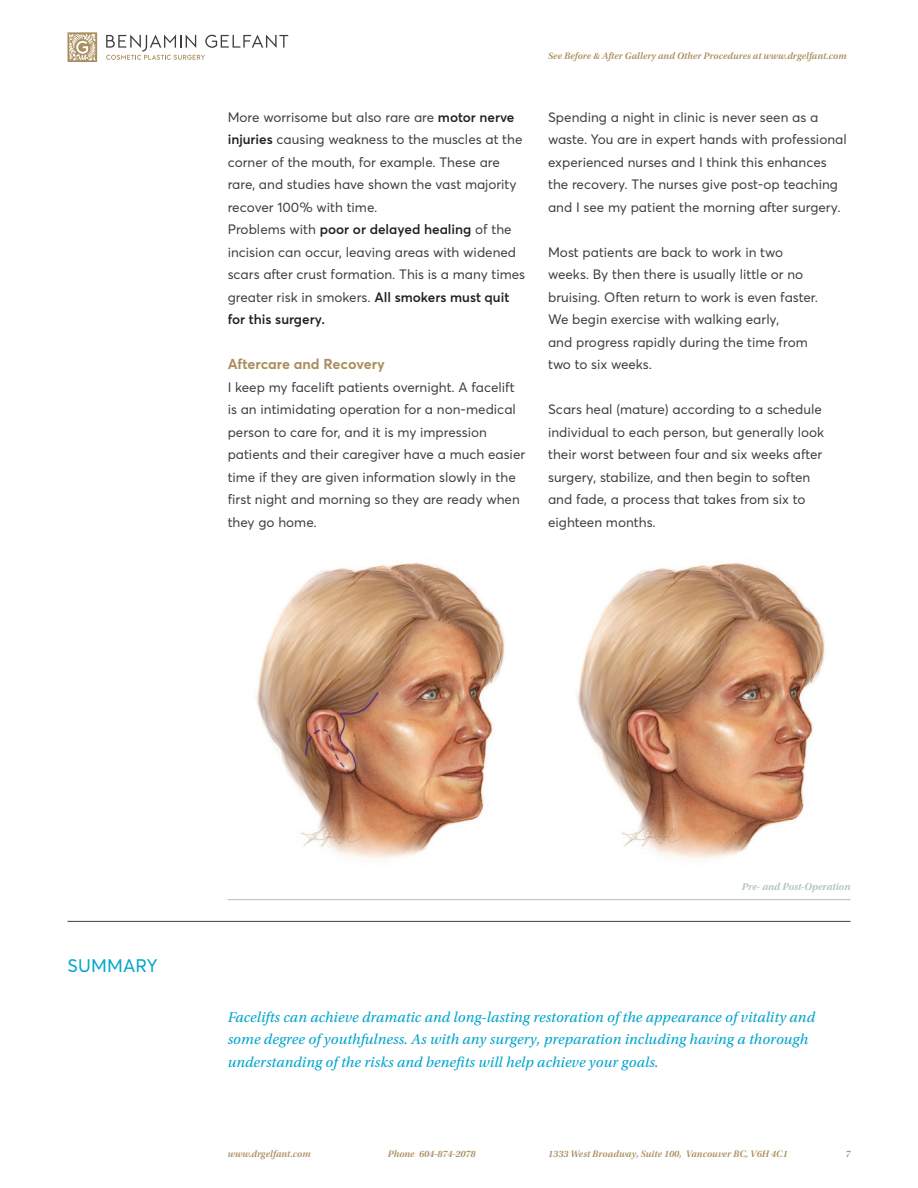
<style>
.page{position:relative;width:918px;height:1188px;background:#fff}
.page>*{position:absolute;margin:0;border:0;box-sizing:border-box;transform-origin:0 0}
.t1{font:18px "Averta Std";letter-spacing:.01em;color:#00a5cc}
.t2{font:italic 15px/22.5px "Utopia Std";letter-spacing:.01em;color:#00a5cc}
.t3{font:700 14.25px "Averta Std";color:#ab8e5f}
.t4{font:13.5px/22.5px "Averta Std";color:#3e3e3f}
.t5{font:10.5px "Utopia Std Semibold Subh It";color:#b2c1c4}
.t6{font:9.75px "Utopia Std Semibold Subh It";letter-spacing:.01em;color:#ab8e5f}
.s1{font-weight:600;color:#231f20}
</style>
<div class="page">
<svg style="left:68px;top:32px;width:29px;height:30px"></svg>
<svg style="left:106px;top:35px;width:182px;height:25px"></svg>
<img style="left:256px;top:563px;width:249px;height:297px">
<img style="left:577px;top:563px;width:248px;height:297px">
<hr style="left:68px;top:921px;width:782px;height:1px;background:#3e3e3f">
<hr style="left:228px;top:899px;width:623px;height:1px;background:#b2c1c4">
<p class="t4" style="left:228px;top:105px;width:299px">More worrisome but also rare are <span class="s1">motor nerve injuries</span> causing weakness to the muscles at the corner of the mouth, for example. These are rare, and studies have shown the vast majority recover 100% with time.<br>Problems with <span class="s1">poor or delayed healing</span> of the incision can occur, leaving areas with widened scars after crust formation. This is a many times greater risk in smokers. <span class="s1">All smokers must quit for this surgery.</span></p>
<p class="t3" style="left:228px;top:355px;width:159px">Aftercare and Recovery</p>
<p class="t4" style="left:228px;top:375px;width:299px">I keep my facelift patients overnight. A facelift is an intimidating operation for a non-medical person to care for, and it is my impression patients and their caregiver have a much easier time if they are given information slowly in the first night and morning so they are ready when they go home.</p>
<p class="t6" style="left:548px;top:51px;width:300px">See Before &amp; After Gallery and Other Procedures at www.drgelfant.com</p>
<p class="t4" style="left:548px;top:105px;width:300px">Spending a night in clinic is never seen as a waste. You are in expert hands with professional experienced nurses and I think this enhances the recovery. The nurses give post-op teaching and I see my patient the morning after surgery.</p>
<p class="t4" style="left:548px;top:240px;width:271px">Most patients are back to work in two weeks. By then there is usually little or no bruising. Often return to work is even faster.<br>We begin exercise with walking early,<br>and progress rapidly during the time from two to six weeks.</p>
<p class="t4" style="left:548px;top:398px;width:278px">Scars heal (mature) according to a schedule individual to each person, but generally look their worst between four and six weeks after surgery, stabilize, and then begin to soften and fade, a process that takes from six to eighteen months.</p>
<h1 class="t1" style="left:68px;top:954px;width:92px">SUMMARY</h1>
<p class="t5" style="left:742px;top:880px;width:110px">Pre- and Post-Operation</p>
<p class="t2" style="left:228px;top:1006px;width:589px">Facelifts can achieve dramatic and long-lasting restoration of the appearance of vitality and some degree of youthfulness. As with any surgery, preparation including having a thorough understanding of the risks and benefits will help achieve your goals.</p>
<p class="t6" style="left:228px;top:1148px;width:84px">www.drgelfant.com</p>
<p class="t6" style="left:388px;top:1148px;width:89px">Phone 604-874-2078</p>
<p class="t6" style="left:548px;top:1148px;width:241px">1333 West Broadway, Suite 100, Vancouver BC, V6H 4C1</p>
<p class="t6" style="left:845px;top:1148px;width:7px">7</p>
</div>
